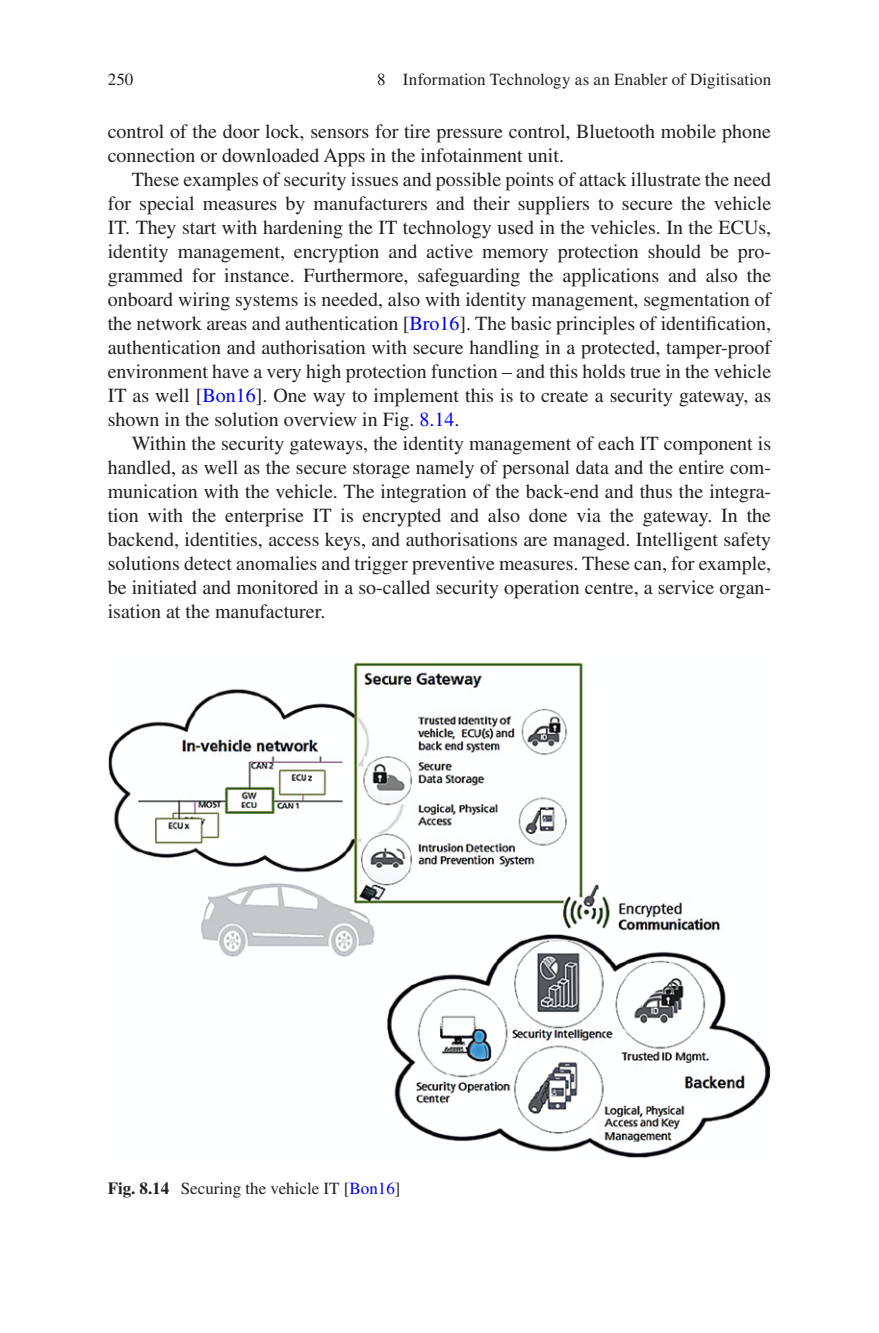
<style>
.page{position:relative;width:879px;height:1333px;background:#fff}
.page>*{position:absolute;margin:0;border:0;box-sizing:border-box;transform-origin:0 0}
.t1{font:20px/24px "Dljjhw Pjcblf Times LT Std";color:#231f20;text-align:justify}
.t2{font:17px "Fnssrd Bsfbcq Times LT Std";letter-spacing:.005em;color:#231f20}
.t3{font:17px "Dljjhw Pjcblf Times LT Std";color:#231f20}
.s1{color:#0000fa}
.s2{font-family:"Xqfwcb Xpqfph Times LT Std";font-weight:700}
</style>
<div class="page">
<img style="left:108px;top:662px;width:663px;height:496px">
<p class="t3" style="left:108px;top:70px;width:27px">250</p>
<p class="t1" style="left:108px;top:119px;width:665px">control of the door lock, sensors for tire pressure control, Bluetooth mobile phone connection or downloaded Apps in the infotainment unit.</p>
<p class="t1" style="left:108px;top:167px;width:665px;text-indent:24px">These examples of security issues and possible points of attack illustrate the need for special measures by manufacturers and their suppliers to secure the vehicle IT. They start with hardening the IT technology used in the vehicles. In the ECUs, identity management, encryption and active memory protection should be pro&shy;grammed for instance. Furthermore, safeguarding the applications and also the onboard wiring systems is needed, also with identity management, segmentation of the network areas and authentication [<span class="s1">Bro16</span>]. The basic principles of identification, authentication and authorisation with secure handling in a protected, tamper-proof environment have a very high protection function – and this holds true in the vehicle IT as well [<span class="s1">Bon16</span>]. One way to implement this is to create a security gateway, as shown in the solution overview in Fig. <span class="s1">8.14</span>.</p>
<p class="t1" style="left:108px;top:431px;width:665px;text-indent:24px">Within the security gateways, the identity management of each IT component is handled, as well as the secure storage namely of personal data and the entire com&shy;munication with the vehicle. The integration of the back-end and thus the integra&shy;tion with the enterprise IT is encrypted and also done via the gateway. In the backend, identities, access keys, and authorisations are managed. Intelligent safety solutions detect anomalies and trigger preventive measures. These can, for example, be initiated and monitored in a so-called security operation centre, a service organ&shy;isation at the manufacturer.</p>
<p class="t2" style="left:377px;top:70px;width:395px">8 Information Technology as an Enabler of Digitisation</p>
<p class="t3" style="left:108px;top:1178px;width:294px"><span class="s2">Fig. 8.14</span> Securing the vehicle IT [<span class="s1">Bon16</span>]</p>
</div>
